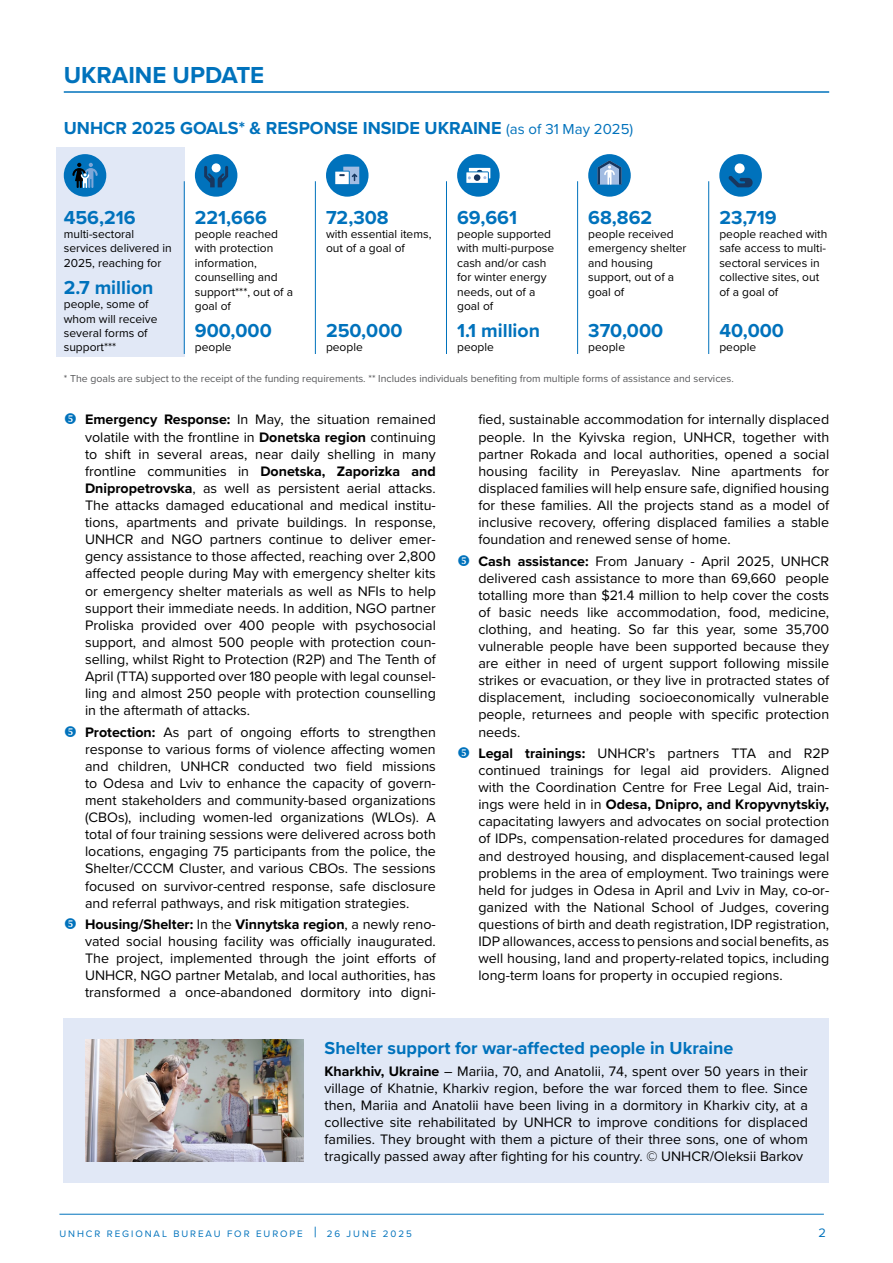
<style>
.page{position:relative;width:893px;height:1263px;background:#fff}
.page>*{position:absolute;margin:0;border:0;box-sizing:border-box;transform-origin:0 0}
.t1{font:700 24px "Proxima Nova";color:#0072bc}
.t2{font:700 19.5px "Proxima Nova";color:#0072bc}
.t3{font:700 18px "Proxima Nova";color:#0072bc}
.t4{font:14.25px/17.1px "Proxima Nova";color:#000;text-align:justify}
.t5{font:12.75px "Proxima Nova";color:#0072bc}
.t6{font:12px/14.4px "Proxima Nova";color:#000}
.t7{font:10.5px "Proxima Nova";color:#58595b}
.t8{font:9.75px "Proxima Nova";letter-spacing:.2em;color:#0072bc}
.s1{font-weight:400;font-size:15px}
.s2{font-weight:700}
.s3{font-size:15px}
</style>
<div class="page">
<hr style="left:59px;top:1214px;width:765px;height:1px;background:#0072bc">
<div style="left:56px;top:147px;width:129px;height:209px;background:#e1e8f6"></div>
<hr style="left:64px;top:91px;width:765px;height:2px;background:#0072bc">
<div style="left:64px;top:154px;width:42px;height:43px;background:#0072bc;border-radius:50%"></div>
<svg style="left:72px;top:163px;width:26px;height:25px"></svg>
<div style="left:195px;top:154px;width:42px;height:43px;background:#0072bc;border-radius:50%"></div>
<svg style="left:204px;top:166px;width:24px;height:21px"></svg>
<div style="left:212px;top:163px;width:9px;height:9px;background:#fff;border-radius:50%"></div>
<div style="left:326px;top:154px;width:43px;height:43px;background:#0072bc;border-radius:50%"></div>
<div style="left:335px;top:172px;width:14px;height:12px;background:#fff"></div>
<svg style="left:339px;top:167px;width:20px;height:17px"></svg>
<div style="left:457px;top:154px;width:43px;height:43px;background:#0072bc;border-radius:50%"></div>
<svg style="left:466px;top:168px;width:24px;height:15px"></svg>
<div style="left:588px;top:154px;width:43px;height:43px;background:#0072bc;border-radius:50%"></div>
<svg style="left:597px;top:161px;width:24px;height:24px"></svg>
<div style="left:719px;top:154px;width:43px;height:43px;background:#0072bc;border-radius:50%"></div>
<svg style="left:728px;top:176px;width:25px;height:11px"></svg>
<div style="left:735px;top:163px;width:10px;height:10px;background:#fff;border-radius:50%"></div>
<hr style="left:184px;top:181px;width:1px;height:173px;background:#0072bc">
<hr style="left:315px;top:181px;width:1px;height:173px;background:#0072bc">
<hr style="left:446px;top:181px;width:1px;height:173px;background:#0072bc">
<hr style="left:577px;top:181px;width:1px;height:173px;background:#0072bc">
<hr style="left:708px;top:181px;width:1px;height:173px;background:#0072bc">
<div style="left:64px;top:1018px;width:765px;height:164px;background:#e1e8f6"></div>
<img style="left:85px;top:1039px;width:218px;height:122px">
<h1 class="t1" style="left:64px;top:57px;width:202px">UKRAINE UPDATE</h1>
<p class="t3" style="left:64px;top:114px;width:571px">UNHCR 2025 GOALS* &amp; RESPONSE INSIDE UKRAINE <span class="s1">(as of 31 May 2025)</span></p>
<h2 class="t2" style="left:719px;top:203px;width:59px">23,719</h2>
<p class="t6" style="left:719px;top:226px;width:109px">people reached with safe access to multi&shy;sectoral services in collective sites, out of a goal of</p>
<h2 class="t2" style="left:719px;top:316px;width:66px">40,000</h2>
<p class="t6" style="left:719px;top:340px;width:38px">people</p>
<p class="t7" style="left:64px;top:371px;width:671px">* The goals are subject to the receipt of the funding requirements. ** Includes individuals benefiting from multiple forms of assistance and services.</p>
<p class="t4" style="left:85px;top:411px;width:352px"><span class="s2">Emergency Response:</span> In May, the situation remained volatile with the frontline in <span class="s2">Donetska region</span> continuing to shift in several areas, near daily shelling in many frontline communities in <span class="s2">Donetska, Zaporizka and Dnipropetrovska</span>, as well as persistent aerial attacks.<br>The attacks damaged educational and medical institu&shy;tions, apartments and private buildings. In response, UNHCR and NGO partners continue to deliver emer&shy;gency assistance to those affected, reaching over 2,800 affected people during May with emergency shelter kits or emergency shelter materials as well as NFIs to help support their immediate needs. In addition, NGO partner Proliska provided over 400 people with psychosocial support, and almost 500 people with protection coun&shy;selling, whilst Right to Protection (R2P) and The Tenth of April (TTA) supported over 180 people with legal counsel&shy;ling and almost 250 people with protection counselling in the aftermath of attacks.</p>
<p class="t4" style="left:85px;top:723px;width:352px"><span class="s2">Protection:</span> As part of ongoing efforts to strengthen response to various forms of violence affecting women and children, UNHCR conducted two field missions to Odesa and Lviv to enhance the capacity of govern&shy;ment stakeholders and community-based organizations (CBOs), including women-led organizations (WLOs). A total of four training sessions were delivered across both locations, engaging 75 participants from the police, the Shelter/CCCM Cluster, and various CBOs. The sessions focused on survivor-centred response, safe disclosure and referral pathways, and risk mitigation strategies.</p>
<p class="t4" style="left:85px;top:915px;width:352px"><span class="s2">Housing/Shelter:</span> In the <span class="s2">Vinnytska region</span>, a newly reno&shy;vated social housing facility was officially inaugurated.<br>The project, implemented through the joint efforts of UNHCR, NGO partner Metalab, and local authorities, has transformed a once-abandoned dormitory into digni-</p>
<h2 class="t2" style="left:457px;top:203px;width:62px">69,661</h2>
<p class="t6" style="left:457px;top:226px;width:99px">people supported with multi-purpose cash and/or cash for winter energy needs, out of a goal of</p>
<h2 class="t2" style="left:457px;top:316px;width:84px">1.1 million</h2>
<p class="t6" style="left:457px;top:340px;width:38px">people</p>
<h2 class="t2" style="left:326px;top:203px;width:64px">72,308</h2>
<p class="t6" style="left:326px;top:226px;width:107px">with essential items, out of a goal of</p>
<h2 class="t2" style="left:588px;top:203px;width:66px">68,862</h2>
<p class="t6" style="left:588px;top:226px;width:100px">people received emergency shelter and housing support, out of a goal of</p>
<h2 class="t2" style="left:588px;top:316px;width:77px">370,000</h2>
<p class="t6" style="left:588px;top:340px;width:38px">people</p>
<h2 class="t2" style="left:64px;top:203px;width:73px">456,216</h2>
<p class="t6" style="left:64px;top:226px;width:109px">multi-sectoral services delivered in<br>2025, reaching for</p>
<h2 class="t2" style="left:64px;top:273px;width:91px">2.7 million</h2>
<p class="t6" style="left:64px;top:297px;width:95px">people, some of whom will receive several forms of support***</p>
<h2 class="t2" style="left:195px;top:203px;width:73px">221,666</h2>
<p class="t6" style="left:195px;top:226px;width:100px">people reached with protection information, counselling and support***, out of a goal of</p>
<h2 class="t2" style="left:195px;top:316px;width:78px">900,000</h2>
<p class="t6" style="left:195px;top:340px;width:38px">people</p>
<h2 class="t2" style="left:326px;top:316px;width:78px">250,000</h2>
<p class="t6" style="left:326px;top:340px;width:38px">people</p>
<p class="t4" style="left:478px;top:411px;width:352px">fied, sustainable accommodation for internally displaced people. In the Kyivska region, UNHCR, together with partner Rokada and local authorities, opened a social housing facility in Pereyaslav. Nine apartments for displaced families will help ensure safe, dignified housing for these families. All the projects stand as a model of inclusive recovery, offering displaced families a stable foundation and renewed sense of home.</p>
<p class="t4" style="left:478px;top:552px;width:352px"><span class="s2">Cash assistance:</span> From January - April 2025, UNHCR delivered cash assistance to more than 69,660 people totalling more than $21.4 million to help cover the costs of basic needs like accommodation, food, medicine, clothing, and heating. So far this year, some 35,700 vulnerable people have been supported because they are either in need of urgent support following missile strikes or evacuation, or they live in protracted states of displacement, including socioeconomically vulnerable people, returnees and people with specific protection needs.</p>
<p class="t4" style="left:478px;top:744px;width:352px"><span class="s2">Legal trainings:</span> UNHCR’s partners TTA and R2P continued trainings for legal aid providers. Aligned with the Coordination Centre for Free Legal Aid, train&shy;ings were held in in <span class="s2">Odesa, Dnipro, and Kropyvnytskiy, </span>capacitating lawyers and advocates on social protection of IDPs, compensation-related procedures for damaged and destroyed housing, and displacement-caused legal problems in the area of employment. Two trainings were held for judges in Odesa in April and Lviv in May, co-or&shy;ganized with the National School of Judges, covering questions of birth and death registration, IDP registration, IDP allowances, access to pensions and social benefits, as well housing, land and property-related topics, including long-term loans for property in occupied regions.</p>
<p class="t3" style="left:325px;top:1035px;width:410px">Shelter support for war-affected people in Ukraine</p>
<p class="t4" style="left:325px;top:1062px;width:485px"><span class="s2">Kharkhiv, Ukraine</span> – Mariia, 70, and Anatolii, 74, spent over 50 years in their village of Khatnie, Kharkiv region, before the war forced them to flee. Since then, Mariia and Anatolii have been living in a dormitory in Kharkiv city, at a collective site rehabilitated by UNHCR to improve conditions for displaced families. They brought with them a picture of their three sons, one of whom tragically passed away after fighting for his country. © UNHCR/Oleksii Barkov</p>
<p class="t8" style="left:59px;top:1226px;width:354px">UNHCR REGIONAL BUREAU FOR EUROPE <span class="s3">|</span> 26 JUNE 2025</p>
<p class="t5" style="left:818px;top:1223px;width:9px">2</p>
</div>
